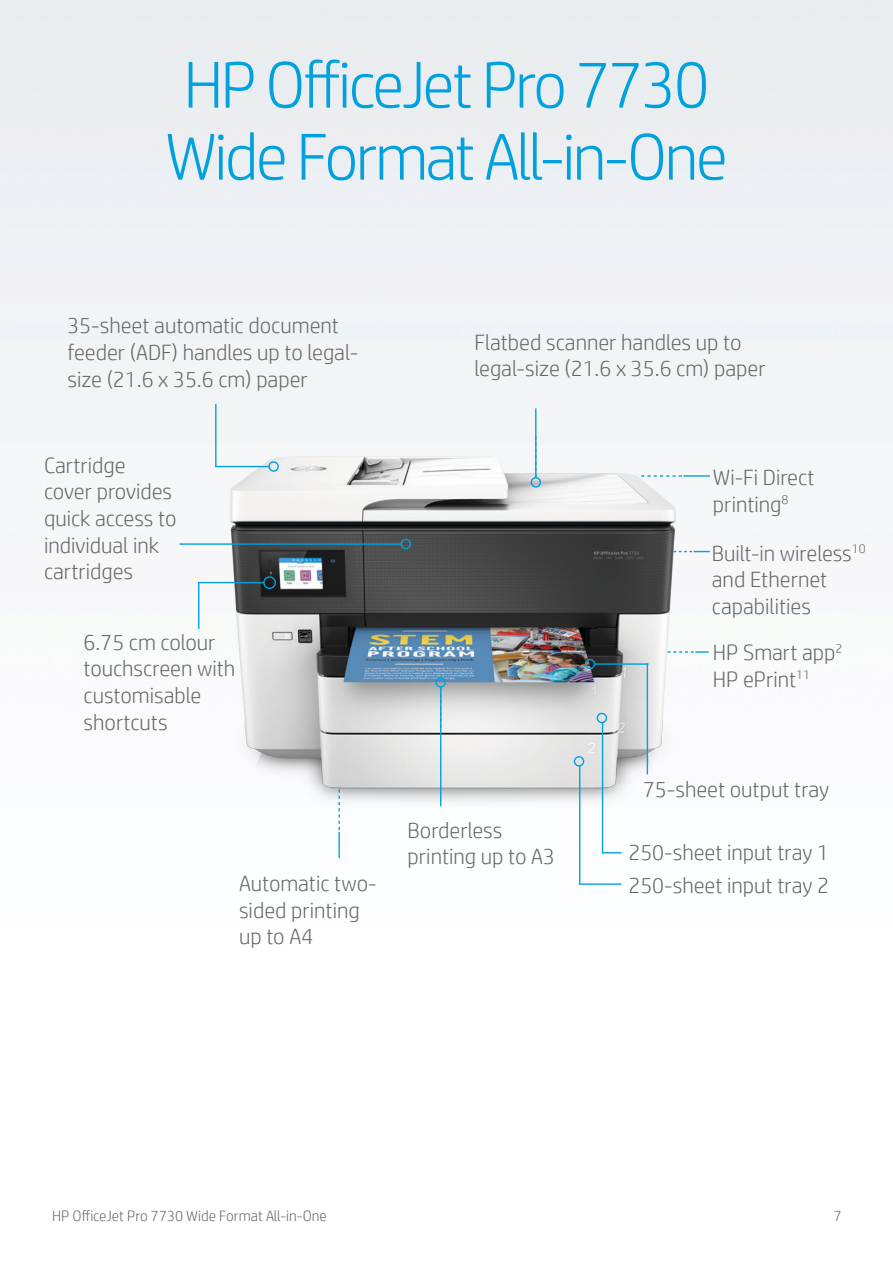
<style>
.page{position:relative;width:893px;height:1263px;background:#fff}
.page>*{position:absolute;margin:0;border:0;box-sizing:border-box;transform-origin:0 0}
.t1{font:300 66px/72px "HP Simplified";letter-spacing:-.04em;color:#00a1de}
.t2{font:300 22.2px/26.7px "HP Simplified";color:#65676b}
.t3{font:300 15px "HP Simplified";color:#65676b}
</style>
<div class="page">
<img style="left:195px;top:344px;width:515px;height:515px">
<div style="left:268px;top:461px;width:11px;height:11px;border:1px solid #00a1de;border-radius:50%"></div>
<hr style="left:215px;top:466px;width:54px;height:1px;background:#00a1de">
<hr style="left:215px;top:404px;width:1px;height:62px;background:#00a1de">
<div style="left:263px;top:576px;width:13px;height:13px;border:1px solid #00a1de;border-radius:50%"></div>
<hr style="left:198px;top:582px;width:66px;height:1px;background:#00a1de">
<hr style="left:198px;top:583px;width:1px;height:46px;background:#00a1de">
<div style="left:585px;top:659px;width:10px;height:10px;border:1px solid #00a1de;border-radius:50%"></div>
<hr style="left:594px;top:663px;width:54px;height:2px;background:#00a1de">
<hr style="left:647px;top:663px;width:1px;height:111px;background:#00a1de">
<div style="left:435px;top:677px;width:11px;height:11px;border:1px solid #00a1de;border-radius:50%"></div>
<hr style="left:440px;top:687px;width:1px;height:119px;background:#00a1de">
<svg style="left:440px;top:691px;width:1px;height:34px"></svg>
<div style="left:531px;top:477px;width:10px;height:11px;border:1px solid #00a1de;border-radius:50%"></div>
<hr style="left:535px;top:408px;width:1px;height:69px;background:#00a1de">
<svg style="left:535px;top:436px;width:1px;height:38px"></svg>
<div style="left:401px;top:539px;width:10px;height:10px;border:1px solid #00a1de;border-radius:50%"></div>
<hr style="left:180px;top:543px;width:221px;height:2px;background:#00a1de">
<hr style="left:338px;top:832px;width:2px;height:26px;background:#00a1de">
<svg style="left:338px;top:789px;width:2px;height:41px"></svg>
<svg style="left:668px;top:651px;width:41px;height:2px"></svg>
<svg style="left:674px;top:551px;width:36px;height:1px"></svg>
<hr style="left:683px;top:475px;width:27px;height:2px;background:#00a1de">
<svg style="left:641px;top:475px;width:41px;height:2px"></svg>
<div style="left:597px;top:713px;width:10px;height:10px;border:1px solid #00a1de;border-radius:50%"></div>
<hr style="left:602px;top:723px;width:1px;height:130px;background:#00a1de">
<svg style="left:603px;top:852px;width:19px;height:1px"></svg>
<div style="left:574px;top:756px;width:10px;height:10px;border:1px solid #00a1de;border-radius:50%"></div>
<hr style="left:579px;top:766px;width:1px;height:118px;background:#00a1de">
<hr style="left:579px;top:883px;width:42px;height:2px;background:#00a1de">
<h1 class="t1" style="left:165px;top:47px;width:564px">HP OfficeJet Pro 7730<br>Wide Format All-in-One</h1>
<p class="t2" style="left:67px;top:312px;width:292px">35-sheet automatic document feeder (ADF) handles up to legal&shy;size (21.6 x 35.6 cm) paper</p>
<p class="t2" style="left:44px;top:451px;width:134px">Cartridge cover provides quick access to individual ink cartridges</p>
<p class="t2" style="left:84px;top:628px;width:153px">6.75 cm colour touchscreen with customisable shortcuts</p>
<p class="t2" style="left:239px;top:869px;width:139px">Automatic two&shy;sided printing up to A4</p>
<p class="t2" style="left:475px;top:328px;width:293px">Flatbed scanner handles up to legal-size (21.6 x 35.6 cm) paper</p>
<p class="t2" style="left:713px;top:463px;width:103px">Wi-Fi Direct printing<sup>8</sup></p>
<p class="t2" style="left:712px;top:539px;width:155px">Built-in wireless<sup>10 </sup>and Ethernet capabilities</p>
<p class="t2" style="left:713px;top:638px;width:131px">HP Smart app<sup>2<br></sup>HP ePrint<sup>11</sup></p>
<p class="t2" style="left:408px;top:816px;width:149px">Borderless printing up to A3</p>
<p class="t2" style="left:643px;top:775px;width:188px">75-sheet output tray</p>
<p class="t2" style="left:628px;top:836px;width:202px;line-height:32.7px">250-sheet input tray 1<br>250-sheet input tray 2</p>
<p class="t3" style="left:52px;top:1206px;width:276px">HP OfficeJet Pro 7730 Wide Format All-in-One</p>
<p class="t3" style="left:834px;top:1206px;width:10px">7</p>
</div>
